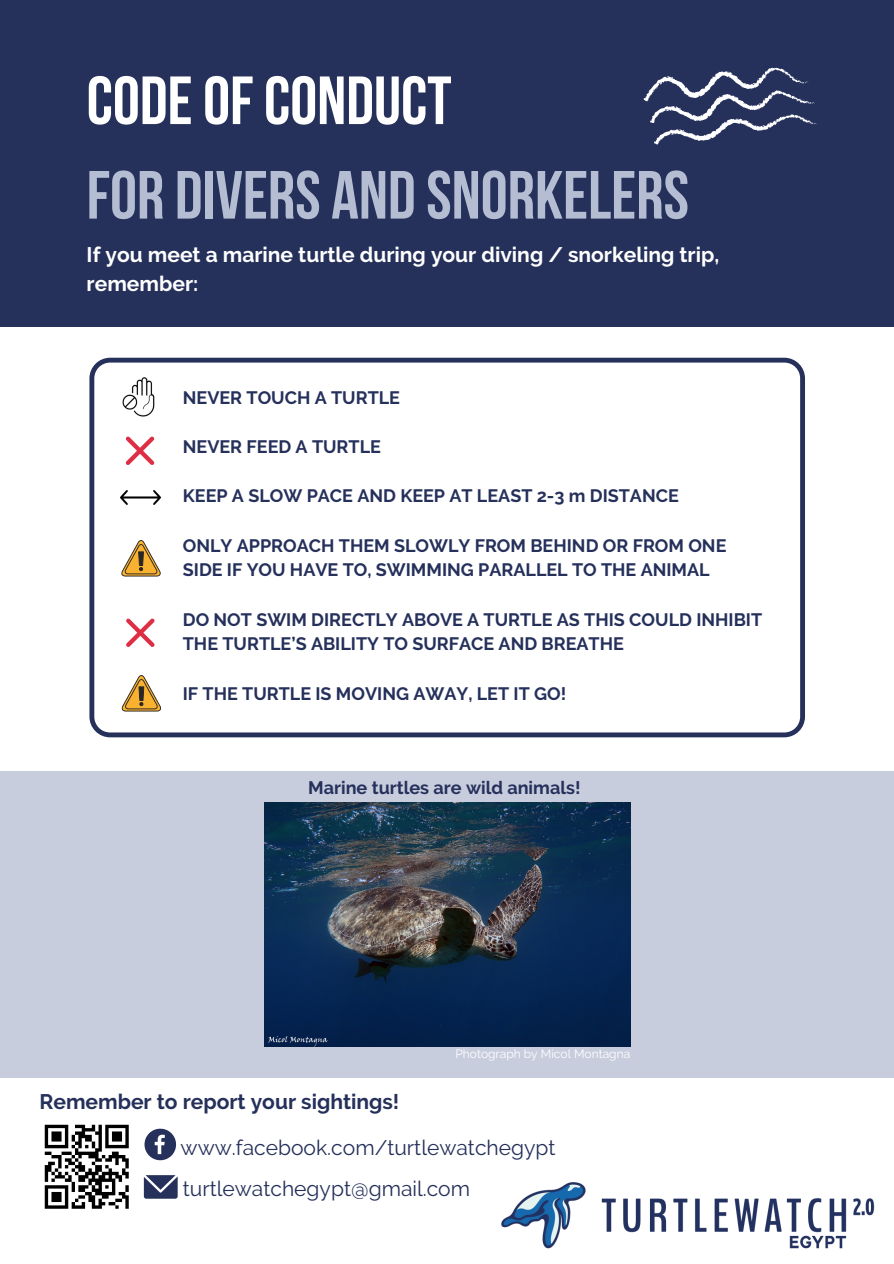
<style>
.page{position:relative;width:894px;height:1264px;background:#fff}
.page>*{position:absolute;margin:0;border:0;box-sizing:border-box;transform-origin:0 0}
.t1{font:700 67.95px "Bebas Neue";color:#b4bdd2}
.t2{font:700 67.95px "Bebas Neue";color:#fff}
.t3{font:700 21px/29.2px "Raleway";color:#fff}
.t4{font:21px "Raleway";color:#25305b}
.t5{font:700 21px "Raleway";color:#25305b}
.t6{font:700 18px/24.8px "Raleway";color:#25305b}
.t7{font:12px "Raleway";color:#fff}
</style>
<div class="page">
<div style="left:0;top:0;width:893px;height:326px;background:#25305b"></div>
<img style="left:44px;top:1124px;width:85px;height:85px">
<svg style="left:144px;top:1175px;width:34px;height:23px"></svg>
<svg style="left:144px;top:1128px;width:32px;height:32px"></svg>
<div style="left:0;top:771px;width:893px;height:306px;background:#c7cddd"></div>
<img style="left:264px;top:802px;width:366px;height:244px">
<svg style="left:643px;top:67px;width:172px;height:77px"></svg>
<svg style="left:89px;top:358px;width:715px;height:379px"></svg>
<img style="left:501px;top:1182px;width:374px;height:67px">
<p class="t2" style="left:87px;top:73px;width:366px">CODEOFCONDUCT</p>
<p class="t1" style="left:87px;top:168px;width:603px">FOR DIVERS AND SNORKELERS</p>
<p class="t3" style="left:87px;top:240px;width:634px">If you meet a marine turtle during your diving / snorkeling trip, remember:</p>
<p class="t6" style="left:183px;top:385px;width:219px">NEVER TOUCH A TURTLE</p>
<p class="t6" style="left:183px;top:434px;width:199px">NEVER FEED A TURTLE</p>
<p class="t6" style="left:183px;top:483px;width:497px">KEEP A SLOW PACE AND KEEP AT LEAST 2-3 m DISTANCE</p>
<p class="t6" style="left:183px;top:533px;width:545px">ONLY APPROACH THEM SLOWLY FROM BEHIND OR FROM ONE<br>SIDE IF YOU HAVE TO, SWIMMING PARALLEL TO THE ANIMAL</p>
<p class="t6" style="left:183px;top:607px;width:580px">DO NOT SWIM DIRECTLY ABOVE A TURTLE AS THIS COULD INHIBIT<br>THE TURTLE’S ABILITY TO SURFACE AND BREATHE</p>
<p class="t6" style="left:183px;top:681px;width:385px">IF THE TURTLE IS MOVING AWAY, LET IT GO!</p>
<p class="t6" style="left:308px;top:775px;width:274px">Marine turtles are wild animals!</p>
<p class="t5" style="left:39px;top:1088px;width:361px">Remember to report your sightings!</p>
<p class="t7" style="left:455px;top:1046px;width:176px">Photograph by Micol Montagna</p>
<p class="t4" style="left:180px;top:1135px;width:376px">www.facebook.com/turtlewatchegypt</p>
<p class="t4" style="left:183px;top:1175px;width:289px">turtlewatchegypt@gmail.com</p>
</div>
